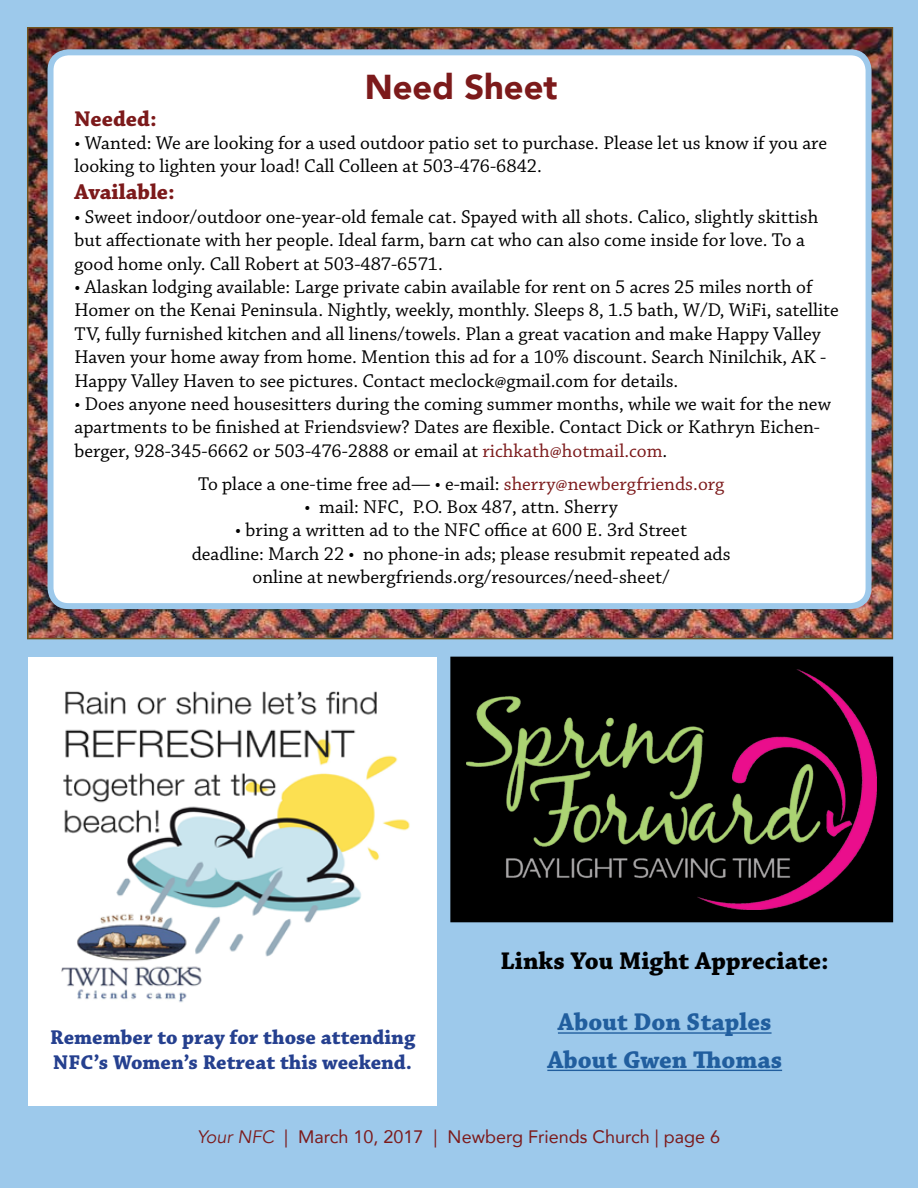
<style>
.page{position:relative;width:918px;height:1188px;background:#9dc9eb}
.page>*{position:absolute;margin:0;border:0;box-sizing:border-box;transform-origin:0 0}
.t1{font:900 34.5px "Avenir";color:#7c1a1b}
.t2{font:700 25.5px/37.3px "Chaparral Pro";color:#215e9e;text-align:center}
.t3{font:700 25.5px "Chaparral Pro";color:#000}
.t4{font:700 22.5px "Chaparral Pro";color:#7c1a1b}
.t5{font:700 21px/25.2px "Chaparral Pro";color:#25408f}
.t6{font:19.5px/23.4px "Chaparral Pro";color:#000}
.t7{font:18px "Avenir";color:#7c1a1b}
.s1{color:#7c1a1b}
.s2{font-style:italic}
</style>
<div class="page">
<div style="left:28px;top:657px;width:409px;height:449px;background:#fff"></div>
<img style="left:30px;top:30px;width:860px;height:606px">
<div style="left:51px;top:52px;width:818px;height:554px;background:#fff;border-radius:18px"></div>
<div style="left:48px;top:49px;width:824px;height:560px;border:6px solid #9dc9eb;border-radius:18px"></div>
<div style="left:451px;top:657px;width:441px;height:265px;background:#000"></div>
<div style="left:450px;top:657px;width:443px;height:265px;border:2px solid #000"></div>
<img style="left:467px;top:670px;width:410px;height:239px">
<img style="left:61px;top:691px;width:349px;height:312px">
<div style="left:232px;top:984px;width:177px;height:25px;background:#fff"></div>
<hr style="left:558px;top:1032px;width:214px;height:2px;background:#215e9e">
<hr style="left:547px;top:1070px;width:235px;height:1px;background:#215e9e">
<h1 class="t1" style="left:365px;top:58px;width:194px">Need Sheet</h1>
<p class="t4" style="left:75px;top:105px;width:84px">Needed:</p>
<p class="t6" style="left:75px;top:132px;width:754px">• Wanted: We are looking for a used outdoor patio set to purchase. Please let us know if you are looking to lighten your load! Call Colleen at 503-476-6842.</p>
<p class="t4" style="left:75px;top:179px;width:102px">Available:</p>
<p class="t6" style="left:75px;top:206px;width:745px">• Sweet indoor/outdoor one-year-old female cat. Spayed with all shots. Calico, slightly skittish but affectionate with her people. Ideal farm, barn cat who can also come inside for love. To a good home only. Call Robert at 503-487-6571.</p>
<p class="t6" style="left:75px;top:276px;width:766px">• Alaskan lodging available: Large private cabin available for rent on 5 acres 25 miles north of Homer on the Kenai Peninsula. Nightly, weekly, monthly. Sleeps 8, 1.5 bath, W/D, WiFi, satellite TV, fully furnished kitchen and all linens/towels. Plan a great vacation and make Happy Valley Haven your home away from home. Mention this ad for a 10% discount. Search Ninilchik, AK - Happy Valley Haven to see pictures. Contact meclock@gmail.com for details.</p>
<p class="t6" style="left:75px;top:393px;width:758px">• Does anyone need housesitters during the coming summer months, while we wait for the new apartments to be finished at Friendsview? Dates are flexible. Contact Dick or Kathryn Eichen&shy;berger, 928-345-6662 or 503-476-2888 or email at <span class="s1">richkath@hotmail.com</span>.</p>
<p class="t6" style="left:198px;top:473px;width:528px">To place a one-time free ad— • e-mail: <span class="s1">sherry@newbergfriends.org</span></p>
<p class="t6" style="left:305px;top:496px;width:315px">• mail: NFC, P.O. Box 487, attn. Sherry</p>
<p class="t6" style="left:192px;top:519px;width:540px;text-align:center">• bring a written ad to the NFC office at 600 E. 3rd Street<br>deadline: March 22 • no phone-in ads; please resubmit repeated ads online at newbergfriends.org/resources/need-sheet/</p>
<p class="t5" style="left:50px;top:1025px;width:367px">Remember to pray for those attending<br>NFC’s Women’s Retreat this weekend.</p>
<h2 class="t3" style="left:501px;top:946px;width:330px">Links You Might Appreciate:</h2>
<h2 class="t2" style="left:547px;top:1005px;width:236px">About Don Staples<br>About Gwen Thomas</h2>
<p class="t7" style="left:197px;top:1123px;width:524px"><span class="s2">Your NFC</span> | March 10, 2017 | Newberg Friends Church | page 6</p>
</div>
